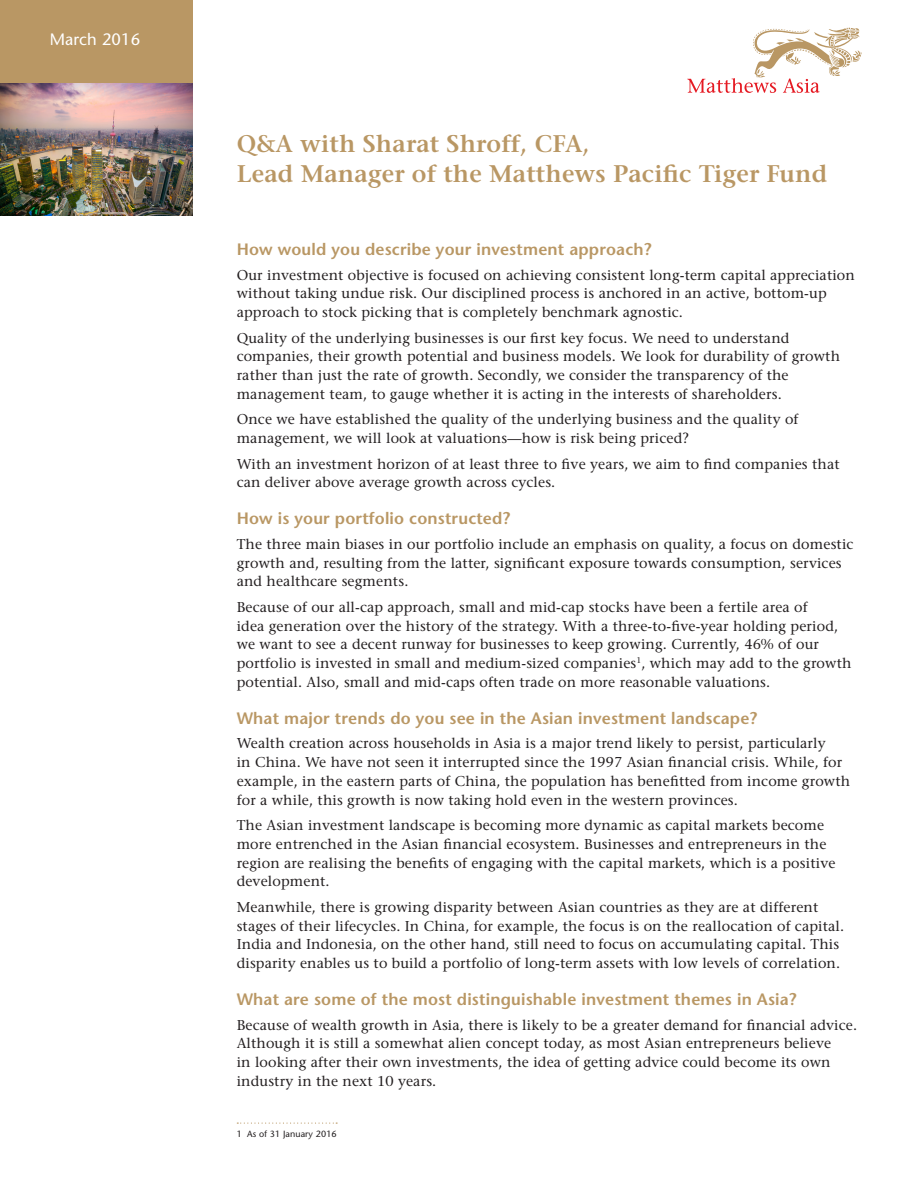
<style>
.page{position:relative;width:918px;height:1188px;background:#fff}
.page>*{position:absolute;margin:0;border:0;box-sizing:border-box;transform-origin:0 0}
._0_Title{font:600 24px "Stone Serif Std";letter-spacing:.005em;color:#b99764}
._1_Subhead{font:600 16.5px "Stone Sans Std";letter-spacing:.01em;color:#b99764}
._0_Title-2{font:500 16.5px "Stone Sans Std";letter-spacing:.01em;color:#fff}
._3_Body_text{font:500 14.25px/18.8px "Stone Serif Std";letter-spacing:.01em;color:#231f20}
._9_Footnote_SA{font:500 9px "Stone Sans Std";letter-spacing:.01em;color:#231f20}
</style>
<div class="page">
<img style="left:0;top:83px;width:193px;height:132px">
<svg style="left:687px;top:28px;width:175px;height:65px"></svg>
<div style="left:0;top:0;width:193px;height:83px;background:#b99764"></div>
<svg style="left:237px;top:1123px;width:100px;height:1px"></svg>
<p class="_0_Title-2" style="left:50px;top:30px;width:92px">March 2016</p>
<p class="_0_Title" style="left:237px;top:129px;width:354px">Q&amp;A with Sharat Shroff, CFA,</p>
<p class="_0_Title" style="left:237px;top:159px;width:592px">Lead Manager of the Matthews Pacific Tiger Fund</p>
<p class="_1_Subhead" style="left:237px;top:239px;width:416px">How would you describe your investment approach?</p>
<p class="_3_Body_text" style="left:237px;top:265px;width:620px">Our investment objective is focused on achieving consistent long-term capital appreciation without taking undue risk. Our disciplined process is anchored in an active, bottom-up approach to stock picking that is completely benchmark agnostic.</p>
<p class="_3_Body_text" style="left:237px;top:328px;width:605px">Quality of the underlying businesses is our first key focus. We need to understand companies, their growth potential and business models. We look for durability of growth rather than just the rate of growth. Secondly, we consider the transparency of the management team, to gauge whether it is acting in the interests of shareholders.</p>
<p class="_3_Body_text" style="left:237px;top:410px;width:563px">Once we have established the quality of the underlying business and the quality of management, we will look at valuations—how is risk being priced?</p>
<p class="_3_Body_text" style="left:237px;top:454px;width:605px">With an investment horizon of at least three to five years, we aim to find companies that can deliver above average growth across cycles.</p>
<p class="_1_Subhead" style="left:237px;top:508px;width:275px">How is your portfolio constructed?</p>
<p class="_3_Body_text" style="left:237px;top:535px;width:618px">The three main biases in our portfolio include an emphasis on quality, a focus on domestic growth and, resulting from the latter, significant exposure towards consumption, services and healthcare segments.</p>
<p class="_3_Body_text" style="left:237px;top:598px;width:616px">Because of our all-cap approach, small and mid-cap stocks have been a fertile area of<br>idea generation over the history of the strategy. With a three-to-five-year holding period, we want to see a decent runway for businesses to keep growing. Currently, 46% of our portfolio is invested in small and medium-sized companies<sup>1</sup>, which may add to the growth potential. Also, small and mid-caps often trade on more reasonable valuations.</p>
<p class="_1_Subhead" style="left:237px;top:708px;width:522px">What major trends do you see in the Asian investment landscape?</p>
<p class="_3_Body_text" style="left:237px;top:734px;width:615px">Wealth creation across households in Asia is a major trend likely to persist, particularly<br>in China. We have not seen it interrupted since the 1997 Asian financial crisis. While, for example, in the eastern parts of China, the population has benefitted from income growth for a while, this growth is now taking hold even in the western provinces.</p>
<p class="_3_Body_text" style="left:237px;top:816px;width:600px">The Asian investment landscape is becoming more dynamic as capital markets become more entrenched in the Asian financial ecosystem. Businesses and entrepreneurs in the region are realising the benefits of engaging with the capital markets, which is a positive development.</p>
<p class="_3_Body_text" style="left:237px;top:898px;width:609px">Meanwhile, there is growing disparity between Asian countries as they are at different stages of their lifecycles. In China, for example, the focus is on the reallocation of capital.<br>India and Indonesia, on the other hand, still need to focus on accumulating capital. This disparity enables us to build a portfolio of long-term assets with low levels of correlation.</p>
<p class="_1_Subhead" style="left:237px;top:989px;width:561px">What are some of the most distinguishable investment themes in Asia?</p>
<p class="_3_Body_text" style="left:237px;top:1015px;width:622px">Because of wealth growth in Asia, there is likely to be a greater demand for financial advice.<br>Although it is still a somewhat alien concept today, as most Asian entrepreneurs believe<br>in looking after their own investments, the idea of getting advice could become its own industry in the next 10 years.</p>
<p class="_9_Footnote_SA" style="left:237px;top:1129px;width:102px">1 As of 31 January 2016</p>
</div>
